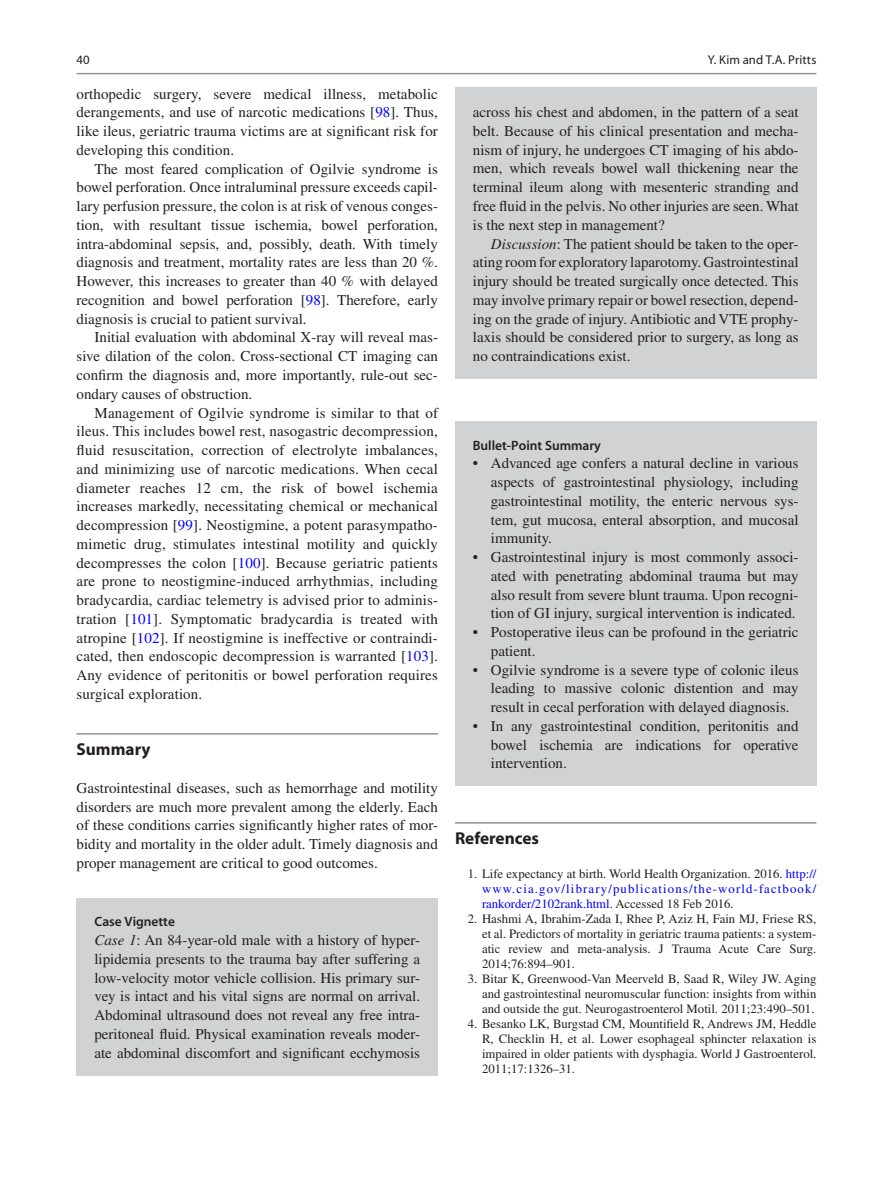
<style>
.page{position:relative;width:893px;height:1187px;background:#fff}
.page>*{position:absolute;margin:0;border:0;box-sizing:border-box;transform-origin:0 0}
.t1{font:700 17.25px "Ppjgdg Myriad";color:#231f20}
.t2{font:15px/18.8px "Xwrltp Times";color:#231f20;text-align:justify}
.t3{font:600 13.5px "Tqrxpw Myriad";color:#231f20}
.t4{font:12.75px/15px "Xwrltp Times";color:#231f20;text-align:justify}
.t5{font:12.75px/15px "Xwrltp Times";color:#0000fa;text-align:justify}
.t6{font:12.75px "Mslmyc Myriad";letter-spacing:.01em;color:#231f20}
.t7{font:12.75px "Wdvdbc Myriad";color:#231f20}
.s1{color:#0000fa}
.s2{font-family:"Rcsbvn Times";font-style:italic}
.s3{color:#231f20}
</style>
<div class="page">
<hr style="left:77px;top:733px;width:361px;height:1px;background:#939598">
<hr style="left:455px;top:822px;width:361px;height:1px;background:#939598">
<div style="left:77px;top:898px;width:361px;height:177px;background:#d1d2d4"></div>
<div style="left:455px;top:88px;width:361px;height:291px;background:#d1d2d4"></div>
<div style="left:455px;top:421px;width:361px;height:365px;background:#d1d2d4"></div>
<hr style="left:77px;top:73px;width:739px;height:1px;background:#939598">
<p class="t7" style="left:77px;top:54px;width:15px">40</p>
<p class="t2" style="left:77px;top:84px;width:363px">orthopedic surgery, severe medical illness, metabolic derangements, and use of narcotic medications [<span class="s1">98</span>]. Thus, like ileus, geriatric trauma victims are at significant risk for developing this condition.</p>
<p class="t2" style="left:77px;top:159px;width:363px;text-indent:18px">The most feared complication of Ogilvie syndrome is bowel perforation. Once intraluminal pressure exceeds capil&shy;lary perfusion pressure, the colon is at risk of venous conges&shy;tion, with resultant tissue ischemia, bowel perforation, intra-abdominal sepsis, and, possibly, death. With timely diagnosis and treatment, mortality rates are less than 20 %.<br>However, this increases to greater than 40 % with delayed recognition and bowel perforation [<span class="s1">98</span>]. Therefore, early diagnosis is crucial to patient survival.</p>
<p class="t2" style="left:77px;top:328px;width:363px;text-indent:18px">Initial evaluation with abdominal X-ray will reveal mas&shy;sive dilation of the colon. Cross-sectional CT imaging can confirm the diagnosis and, more importantly, rule-out sec&shy;ondary causes of obstruction.</p>
<p class="t2" style="left:77px;top:403px;width:363px;text-indent:18px">Management of Ogilvie syndrome is similar to that of ileus. This includes bowel rest, nasogastric decompression, fluid resuscitation, correction of electrolyte imbalances, and minimizing use of narcotic medications. When cecal diameter reaches 12 cm, the risk of bowel ischemia increases markedly, necessitating chemical or mechanical decompression [<span class="s1">99</span>]. Neostigmine, a potent parasympatho&shy;mimetic drug, stimulates intestinal motility and quickly decompresses the colon [<span class="s1">100</span>]. Because geriatric patients are prone to neostigmine-induced arrhythmias, including bradycardia, cardiac telemetry is advised prior to adminis&shy;tration [<span class="s1">101</span>]. Symptomatic bradycardia is treated with atropine [<span class="s1">102</span>]. If neostigmine is ineffective or contraindi&shy;cated, then endoscopic decompression is warranted [<span class="s1">103</span>].<br>Any evidence of peritonitis or bowel perforation requires surgical exploration.</p>
<p class="t1" style="left:77px;top:740px;width:76px">Summary</p>
<p class="t2" style="left:77px;top:778px;width:363px">Gastrointestinal diseases, such as hemorrhage and motility disorders are much more prevalent among the elderly. Each of these conditions carries significantly higher rates of mor&shy;bidity and mortality in the older adult. Timely diagnosis and proper management are critical to good outcomes.</p>
<p class="t3" style="left:94px;top:914px;width:82px">Case Vignette</p>
<p class="t2" style="left:94px;top:930px;width:327px"><span class="s2">Case 1</span>: An 84-year-old male with a history of hyper&shy;lipidemia presents to the trauma bay after suffering a low-velocity motor vehicle collision. His primary sur&shy;vey is intact and his vital signs are normal on arrival.<br>Abdominal ultrasound does not reveal any free intra&shy;peritoneal fluid. Physical examination reveals moder&shy;ate abdominal discomfort and significant ecchymosis</p>
<p class="t6" style="left:708px;top:54px;width:110px">Y. Kim and T.A. Pritts</p>
<p class="t2" style="left:473px;top:103px;width:327px">across his chest and abdomen, in the pattern of a seat belt. Because of his clinical presentation and mecha&shy;nism of injury, he undergoes CT imaging of his abdo&shy;men, which reveals bowel wall thickening near the terminal ileum along with mesenteric stranding and free fluid in the pelvis. No other injuries are seen. What is the next step in management?</p>
<p class="t2" style="left:473px;top:234px;width:327px;text-indent:18px"><span class="s2">Discussion</span>: The patient should be taken to the oper&shy;ating room for exploratory laparotomy. Gastrointestinal injury should be treated surgically once detected. This may involve primary repair or bowel resection, depend&shy;ing on the grade of injury. Antibiotic and VTE prophy&shy;laxis should be considered prior to surgery, as long as no contraindications exist.</p>
<p class="t3" style="left:473px;top:438px;width:130px">Bullet-Point Summary</p>
<p class="t2" style="left:491px;top:454px;width:309px;text-indent:-18px">• Advanced age confers a natural decline in various aspects of gastrointestinal physiology, including gastrointestinal motility, the enteric nervous sys&shy;tem, gut mucosa, enteral absorption, and mucosal immunity.</p>
<p class="t2" style="left:491px;top:547px;width:309px;text-indent:-18px">• Gastrointestinal injury is most commonly associ&shy;ated with penetrating abdominal trauma but may also result from severe blunt trauma. Upon recogni&shy;tion of GI injury, surgical intervention is indicated.</p>
<p class="t2" style="left:491px;top:622px;width:309px;text-indent:-18px">• Postoperative ileus can be profound in the geriatric patient.</p>
<p class="t2" style="left:491px;top:660px;width:309px;text-indent:-18px">• Ogilvie syndrome is a severe type of colonic ileus leading to massive colonic distention and may result in cecal perforation with delayed diagnosis.</p>
<p class="t2" style="left:491px;top:716px;width:309px;text-indent:-18px">• In any gastrointestinal condition, peritonitis and bowel ischemia are indications for operative intervention.</p>
<p class="t1" style="left:455px;top:829px;width:86px">References</p>
<p class="t5" style="left:482px;top:866px;width:336px;text-indent:-14px"><span class="s3">1. Life expectancy at birth. World Health Organization. 2016.</span> http:// www.cia.gov/library/publications/the-world-factbook/ rankorder/2102rank.html<span class="s3">. Accessed 18 Feb 2016.</span></p>
<p class="t4" style="left:482px;top:911px;width:336px;text-indent:-14px">2. Hashmi A, Ibrahim-Zada I, Rhee P, Aziz H, Fain MJ, Friese RS, et al. Predictors of mortality in geriatric trauma patients: a system&shy;atic review and meta-analysis. J Trauma Acute Care Surg.<br>2014;76:894–901.</p>
<p class="t4" style="left:482px;top:971px;width:336px;text-indent:-14px">3. Bitar K, Greenwood-Van Meerveld B, Saad R, Wiley JW. Aging and gastrointestinal neuromuscular function: insights from within and outside the gut. Neurogastroenterol Motil. 2011;23:490–501.</p>
<p class="t4" style="left:482px;top:1016px;width:336px;text-indent:-14px">4. Besanko LK, Burgstad CM, Mountifield R, Andrews JM, Heddle R, Checklin H, et al. Lower esophageal sphincter relaxation is impaired in older patients with dysphagia. World J Gastroenterol.<br>2011;17:1326–31.</p>
</div>
